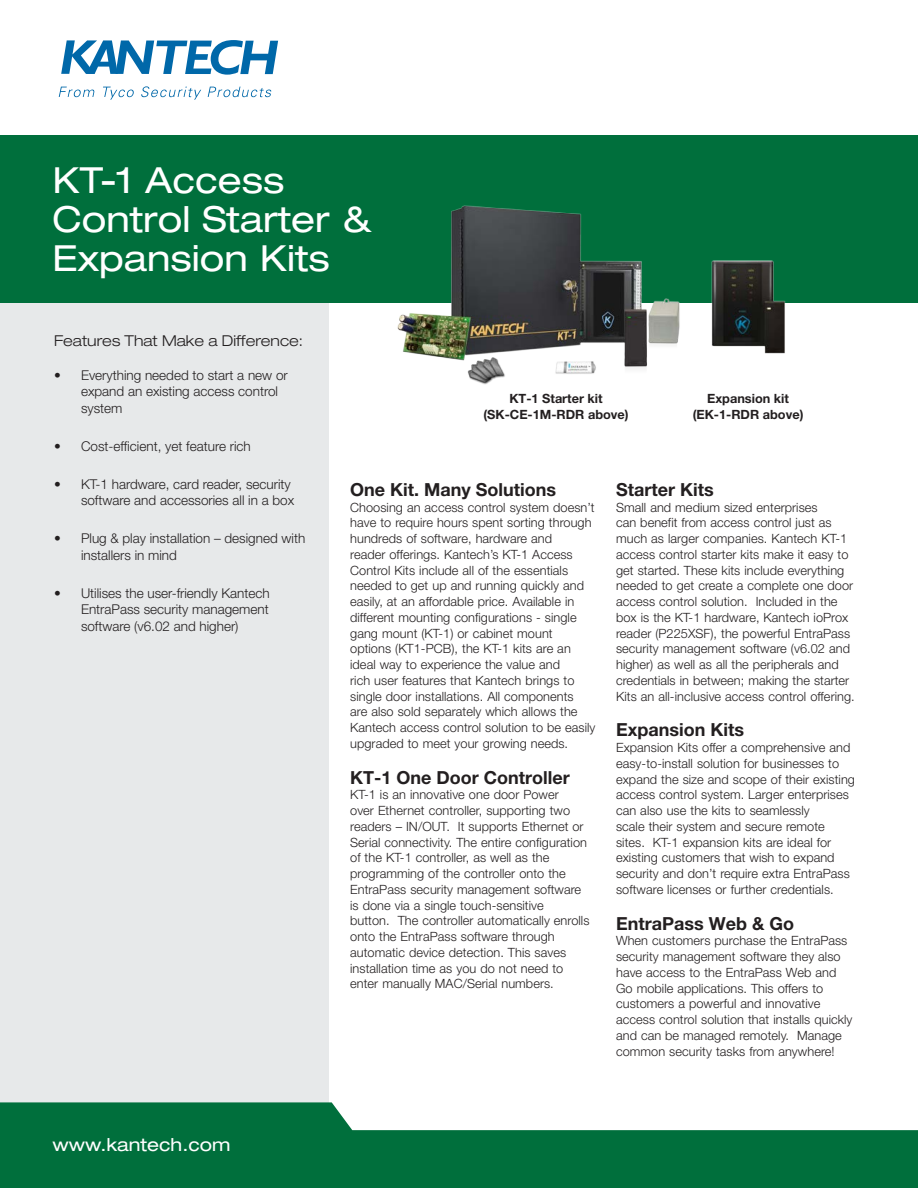
<style>
.page{position:relative;width:918px;height:1188px;background:#fff}
.page>*{position:absolute;margin:0;border:0;box-sizing:border-box;transform-origin:0 0}
.t1{font:expanded 36px/39px "Helvetica Neue LT Pro";color:#fff}
.t2{font:700 18px "Helvetica Neue LT Pro";color:#231f20}
.t3{font:expanded 18px "Helvetica Neue LT Pro";color:#fff}
.t4{font:300 expanded 15px "Helvetica Neue LT Pro";color:#231f20}
.t5{font:300 13.5px/16.5px "Helvetica Neue LT Pro";color:#231f20}
.t6{font:300 12.75px/15.8px "Helvetica Neue LT Pro";letter-spacing:.005em;color:#231f20}
.t7{font:700 12.75px/15.8px "Helvetica Neue LT Pro";color:#231f20;text-align:center}
</style>
<div class="page">
<div style="left:0;top:163px;width:329px;height:1025px;background:#e7e9ea"></div>
<div style="left:0;top:135px;width:918px;height:168px;background:#006f3c"></div>
<svg style="left:0;top:1102px;width:918px;height:86px;fill:#006f3c"></svg>
<svg style="left:61px;top:40px;width:217px;height:35px"></svg>
<svg style="left:59px;top:87px;width:36px;height:10px"></svg>
<svg style="left:103px;top:87px;width:31px;height:13px"></svg>
<svg style="left:141px;top:86px;width:60px;height:14px"></svg>
<svg style="left:208px;top:87px;width:63px;height:10px"></svg>
<img style="left:397px;top:205px;width:283px;height:180px">
<img style="left:711px;top:260px;width:75px;height:94px">
<h1 class="t1" style="left:52px;top:160px;width:320px">KT-1 Access<br>Control Starter &amp;<br>Expansion Kits</h1>
<p class="t4" style="left:54px;top:331px;width:251px">Features That Make a Difference:</p>
<p class="t5" style="left:81px;top:366px;width:208px;text-indent:-27px">• Everything needed to start a new or expand an existing access control system</p>
<p class="t5" style="left:54px;top:437px;width:198px">• Cost-efficient, yet feature rich</p>
<p class="t5" style="left:54px;top:475px;width:242px;text-align:right">• KT-1 hardware, card reader, security software and accessories all in a box</p>
<p class="t5" style="left:81px;top:530px;width:226px;text-indent:-27px">• Plug &amp; play installation – designed with installers in mind</p>
<p class="t5" style="left:81px;top:585px;width:190px;text-align:justify;text-indent:-27px">• Utilises the user-friendly Kantech EntraPass security management software (v6.02 and higher)</p>
<h2 class="t3" style="left:53px;top:1134px;width:179px">www.kantech.com</h2>
<p class="t7" style="left:483px;top:390px;width:147px">KT-1 Starter kit (SK-CE-1M-RDR above)</p>
<p class="t7" style="left:693px;top:390px;width:112px">Expansion kit (EK-1-RDR above)</p>
<h2 class="t2" style="left:350px;top:478px;width:207px">One Kit. Many Solutions</h2>
<p class="t6" style="left:350px;top:499px;width:247px">Choosing an access control system doesn’t have to require hours spent sorting through hundreds of software, hardware and<br>reader offerings. Kantech’s KT-1 Access Control Kits include all of the essentials needed to get up and running quickly and easily, at an affordable price. Available in different mounting configurations - single gang mount (KT-1) or cabinet mount options (KT1-PCB), the KT-1 kits are an ideal way to experience the value and<br>rich user features that Kantech brings to single door installations. All components<br>are also sold separately which allows the Kantech access control solution to be easily upgraded to meet your growing needs.</p>
<h2 class="t2" style="left:350px;top:766px;width:221px">KT-1 One Door Controller</h2>
<p class="t6" style="left:350px;top:787px;width:241px">KT-1 is an innovative one door Power<br>over Ethernet controller, supporting two readers – IN/OUT. It supports Ethernet or Serial connectivity. The entire configuration of the KT-1 controller, as well as the programming of the controller onto the EntraPass security management software is done via a single touch-sensitive<br>button. The controller automatically enrolls onto the EntraPass software through automatic device detection. This saves installation time as you do not need to enter manually MAC/Serial numbers.</p>
<h2 class="t2" style="left:616px;top:478px;width:99px">Starter Kits</h2>
<p class="t6" style="left:616px;top:499px;width:240px">Small and medium sized enterprises<br>can benefit from access control just as much as larger companies. Kantech KT-1 access control starter kits make it easy to get started. These kits include everything needed to get create a complete one door access control solution. Included in the box is the KT-1 hardware, Kantech ioProx reader (P225XSF), the powerful EntraPass security management software (v6.02 and higher) as well as all the peripherals and credentials in between; making the starter Kits an all-inclusive access control offering.</p>
<h2 class="t2" style="left:616px;top:719px;width:129px">Expansion Kits</h2>
<p class="t6" style="left:616px;top:739px;width:240px">Expansion Kits offer a comprehensive and easy-to-install solution for businesses to expand the size and scope of their existing access control system. Larger enterprises can also use the kits to seamlessly<br>scale their system and secure remote sites. KT-1 expansion kits are ideal for existing customers that wish to expand security and don’t require extra EntraPass software licenses or further credentials.</p>
<h2 class="t2" style="left:616px;top:912px;width:180px">EntraPass Web &amp; Go</h2>
<p class="t6" style="left:616px;top:933px;width:238px">When customers purchase the EntraPass security management software they also have access to the EntraPass Web and Go mobile applications. This offers to customers a powerful and innovative access control solution that installs quickly and can be managed remotely. Manage common security tasks from anywhere!</p>
</div>
